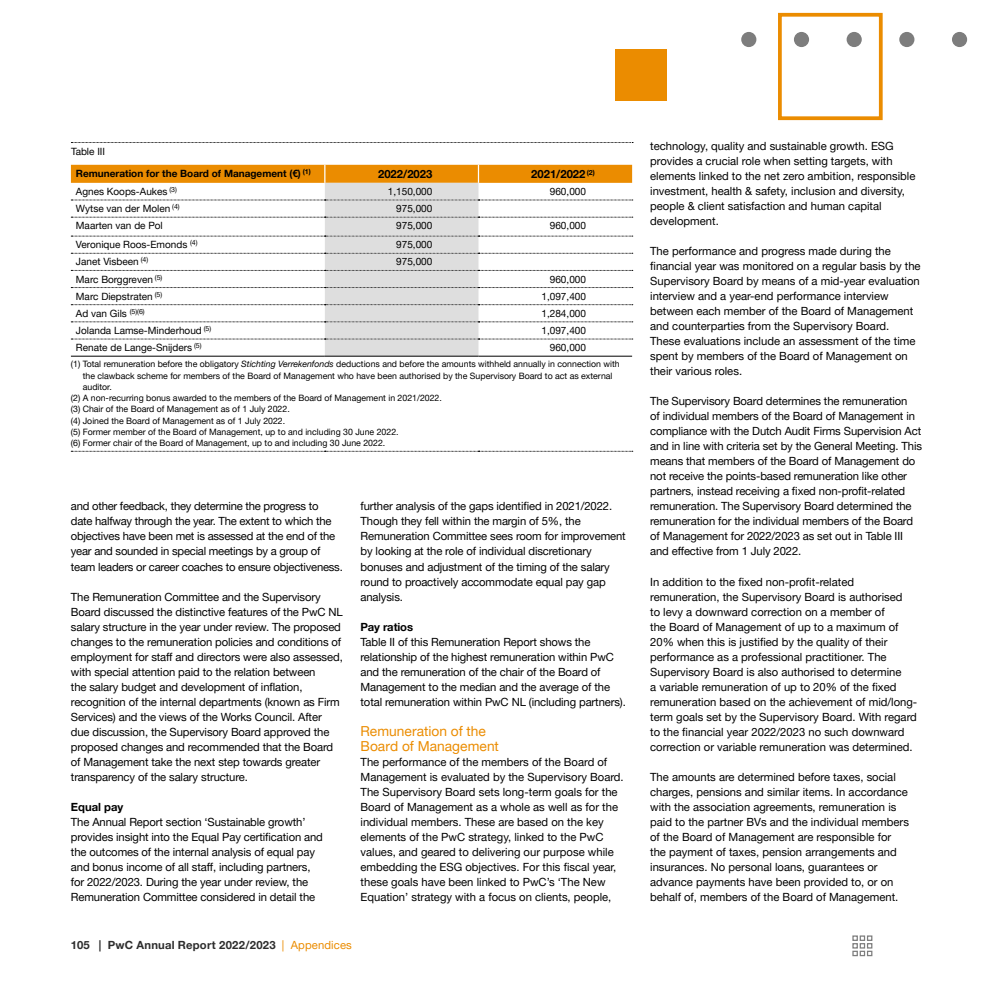
<style>
.page{position:relative;width:993px;height:993px;background:#fff}
.page>*{position:absolute;margin:0;border:0;box-sizing:border-box;transform-origin:0 0}
.t1{font:13.75px/15px "Helvetica Neue LT Pro";color:#eb8c00}
.t2{font:11.25px/15px "Helvetica Neue LT Pro";letter-spacing:-.01em;color:#000}
.t3{font:700 11.25px "Helvetica Neue LT Pro";letter-spacing:.025em;color:#2d2d2d}
.t4{font:700 11.25px "Helvetica Neue LT Pro";color:#000}
.t5{font:10px "Helvetica Neue LT Pro";color:#000}
.t6{font:700 10px "Helvetica Neue LT Pro";color:#000}
.t7{font:8.75px/11.2px "Helvetica Neue LT Pro";color:#000}
.s1{font-style:italic}
.s2{font-weight:400;color:#eb8c00}
</style>
<div class="page">
<svg style="left:852px;top:935px;width:20px;height:20px"></svg>
<svg style="left:71px;top:142px;width:562px;height:1px"></svg>
<svg style="left:71px;top:165px;width:561px;height:191px"></svg>
<svg style="left:71px;top:451px;width:561px;height:1px"></svg>
<hr style="left:71px;top:356px;width:254px;height:1px;background:#000">
<hr style="left:325px;top:356px;width:153px;height:1px;background:#000">
<hr style="left:478px;top:356px;width:154px;height:1px;background:#000">
<div style="left:741px;top:32px;width:15px;height:15px;background:#7d7d7d;border-radius:50%"></div>
<div style="left:793px;top:32px;width:15px;height:15px;background:#7d7d7d;border-radius:50%"></div>
<div style="left:846px;top:32px;width:15px;height:15px;background:#7d7d7d;border-radius:50%"></div>
<div style="left:899px;top:32px;width:15px;height:15px;background:#7d7d7d;border-radius:50%"></div>
<div style="left:951px;top:32px;width:15px;height:15px;background:#7d7d7d;border-radius:50%"></div>
<div style="left:615px;top:50px;width:51px;height:50px;background:#eb8c00"></div>
<div style="left:777px;top:13px;width:105px;height:107px;border:4px solid #eb8c00"></div>
<p class="t5" style="left:71px;top:145px;width:36px">Table III</p>
<p class="t6" style="left:76px;top:167px;width:236px">Remuneration for the Board of Management (€) <sup>(1)</sup></p>
<p class="t4" style="left:378px;top:167px;width:56px">2022/2023</p>
<p class="t4" style="left:531px;top:167px;width:65px">2021/2022 <sup>(2)</sup></p>
<p class="t5" style="left:76px;top:185px;width:102px">Agnes Koops-Aukes <sup>(3)</sup></p>
<p class="t5" style="left:388px;top:185px;width:46px">1,150,000</p>
<p class="t5" style="left:549px;top:185px;width:38px">960,000</p>
<p class="t5" style="left:76px;top:202px;width:105px">Wytse van der Molen <sup>(4)</sup></p>
<p class="t5" style="left:396px;top:202px;width:38px">975,000</p>
<p class="t5" style="left:76px;top:219px;width:88px">Maarten van de Pol</p>
<p class="t5" style="left:396px;top:219px;width:38px">975,000</p>
<p class="t5" style="left:549px;top:219px;width:38px">960,000</p>
<p class="t5" style="left:76px;top:238px;width:123px">Veronique Roos-Emonds <sup>(4)</sup></p>
<p class="t5" style="left:396px;top:238px;width:38px">975,000</p>
<p class="t5" style="left:76px;top:255px;width:74px">Janet Visbeen <sup>(4)</sup></p>
<p class="t5" style="left:396px;top:255px;width:38px">975,000</p>
<p class="t5" style="left:76px;top:273px;width:88px">Marc Borggreven <sup>(5)</sup></p>
<p class="t5" style="left:549px;top:273px;width:38px">960,000</p>
<p class="t5" style="left:76px;top:290px;width:88px">Marc Diepstraten <sup>(5)</sup></p>
<p class="t5" style="left:541px;top:290px;width:46px">1,097,400</p>
<p class="t5" style="left:76px;top:307px;width:70px">Ad van Gils <sup>(5)(6)</sup></p>
<p class="t5" style="left:541px;top:307px;width:46px">1,284,000</p>
<p class="t5" style="left:76px;top:324px;width:137px">Jolanda Lamse-Minderhoud <sup>(5)</sup></p>
<p class="t5" style="left:541px;top:324px;width:46px">1,097,400</p>
<p class="t5" style="left:76px;top:341px;width:127px">Renate de Lange-Snijders <sup>(5)</sup></p>
<p class="t5" style="left:549px;top:341px;width:38px">960,000</p>
<p class="t7" style="left:83px;top:358px;width:538px;text-indent:-12px">(1) Total remuneration before the obligatory <span class="s1">Stichting Verrekenfonds</span> deductions and before the amounts withheld annually in connection with the clawback scheme for members of the Board of Management who have been authorised by the Supervisory Board to act as external auditor.</p>
<p class="t7" style="left:71px;top:392px;width:372px">(2) A non-recurring bonus awarded to the members of the Board of Management in 2021/2022.</p>
<p class="t7" style="left:71px;top:403px;width:220px">(3) Chair of the Board of Management as of 1 July 2022.</p>
<p class="t7" style="left:71px;top:414px;width:216px">(4) Joined the Board of Management as of 1 July 2022.</p>
<p class="t7" style="left:71px;top:426px;width:329px">(5) Former member of the Board of Management, up to and including 30 June 2022.</p>
<p class="t7" style="left:71px;top:437px;width:316px">(6) Former chair of the Board of Management, up to and including 30 June 2022.</p>
<p class="t2" style="left:71px;top:498px;width:273px">and other feedback, they determine the progress to date halfway through the year. The extent to which the objectives have been met is assessed at the end of the year and sounded in special meetings by a group of team leaders or career coaches to ensure objectiveness.</p>
<p class="t2" style="left:71px;top:588px;width:273px">The Remuneration Committee and the Supervisory Board discussed the distinctive features of the PwC NL salary structure in the year under review. The proposed changes to the remuneration policies and conditions of employment for staff and directors were also assessed, with special attention paid to the relation between<br>the salary budget and development of inflation, recognition of the internal departments (known as Firm Services) and the views of the Works Council. After due discussion, the Supervisory Board approved the proposed changes and recommended that the Board of Management take the next step towards greater transparency of the salary structure.</p>
<p class="t4" style="left:71px;top:799px;width:54px">Equal pay</p>
<p class="t2" style="left:71px;top:813px;width:253px">The Annual Report section ‘Sustainable growth’ provides insight into the Equal Pay certification and the outcomes of the internal analysis of equal pay and bonus income of all staff, including partners, for 2022/2023. During the year under review, the Remuneration Committee considered in detail the</p>
<p class="t2" style="left:360px;top:498px;width:267px">further analysis of the gaps identified in 2021/2022.<br>Though they fell within the margin of 5%, the Remuneration Committee sees room for improvement by looking at the role of individual discretionary bonuses and adjustment of the timing of the salary round to proactively accommodate equal pay gap analysis.</p>
<p class="t4" style="left:360px;top:619px;width:54px">Pay ratios</p>
<p class="t2" style="left:360px;top:633px;width:267px">Table II of this Remuneration Report shows the relationship of the highest remuneration within PwC and the remuneration of the chair of the Board of Management to the median and the average of the total remuneration within PwC NL (including partners).</p>
<p class="t1" style="left:360px;top:722px;width:140px">Remuneration of the<br>Board of Management</p>
<p class="t2" style="left:360px;top:753px;width:264px">The performance of the members of the Board of Management is evaluated by the Supervisory Board.<br>The Supervisory Board sets long-term goals for the Board of Management as a whole as well as for the individual members. These are based on the key elements of the PwC strategy, linked to the PwC values, and geared to delivering our purpose while embedding the ESG objectives. For this fiscal year, these goals have been linked to PwC’s ‘The New Equation’ strategy with a focus on clients, people,</p>
<p class="t3" style="left:71px;top:937px;width:282px">105 | PwC Annual Report 2022/2023 <span class="s2">| Appendices</span></p>
<p class="t2" style="left:650px;top:138px;width:267px">technology, quality and sustainable growth. ESG provides a crucial role when setting targets, with elements linked to the net zero ambition, responsible investment, health &amp; safety, inclusion and diversity, people &amp; client satisfaction and human capital development.</p>
<p class="t2" style="left:650px;top:243px;width:272px">The performance and progress made during the financial year was monitored on a regular basis by the Supervisory Board by means of a mid-year evaluation interview and a year-end performance interview between each member of the Board of Management and counterparties from the Supervisory Board.<br>These evaluations include an assessment of the time spent by members of the Board of Management on their various roles.</p>
<p class="t2" style="left:650px;top:393px;width:273px">The Supervisory Board determines the remuneration<br>of individual members of the Board of Management in compliance with the Dutch Audit Firms Supervision Act and in line with criteria set by the General Meeting. This means that members of the Board of Management do not receive the points-based remuneration like other partners, instead receiving a fixed non-profit-related remuneration. The Supervisory Board determined the remuneration for the individual members of the Board of Management for 2022/2023 as set out in Table III and effective from 1 July 2022.</p>
<p class="t2" style="left:650px;top:573px;width:268px">In addition to the fixed non-profit-related remuneration, the Supervisory Board is authorised<br>to levy a downward correction on a member of<br>the Board of Management of up to a maximum of 20% when this is justified by the quality of their performance as a professional practitioner. The Supervisory Board is also authorised to determine<br>a variable remuneration of up to 20% of the fixed remuneration based on the achievement of mid/long&shy;term goals set by the Supervisory Board. With regard to the financial year 2022/2023 no such downward correction or variable remuneration was determined.</p>
<p class="t2" style="left:650px;top:768px;width:260px">The amounts are determined before taxes, social charges, pensions and similar items. In accordance with the association agreements, remuneration is paid to the partner BVs and the individual members of the Board of Management are responsible for the payment of taxes, pension arrangements and insurances. No personal loans, guarantees or advance payments have been provided to, or on behalf of, members of the Board of Management.</p>
</div>
